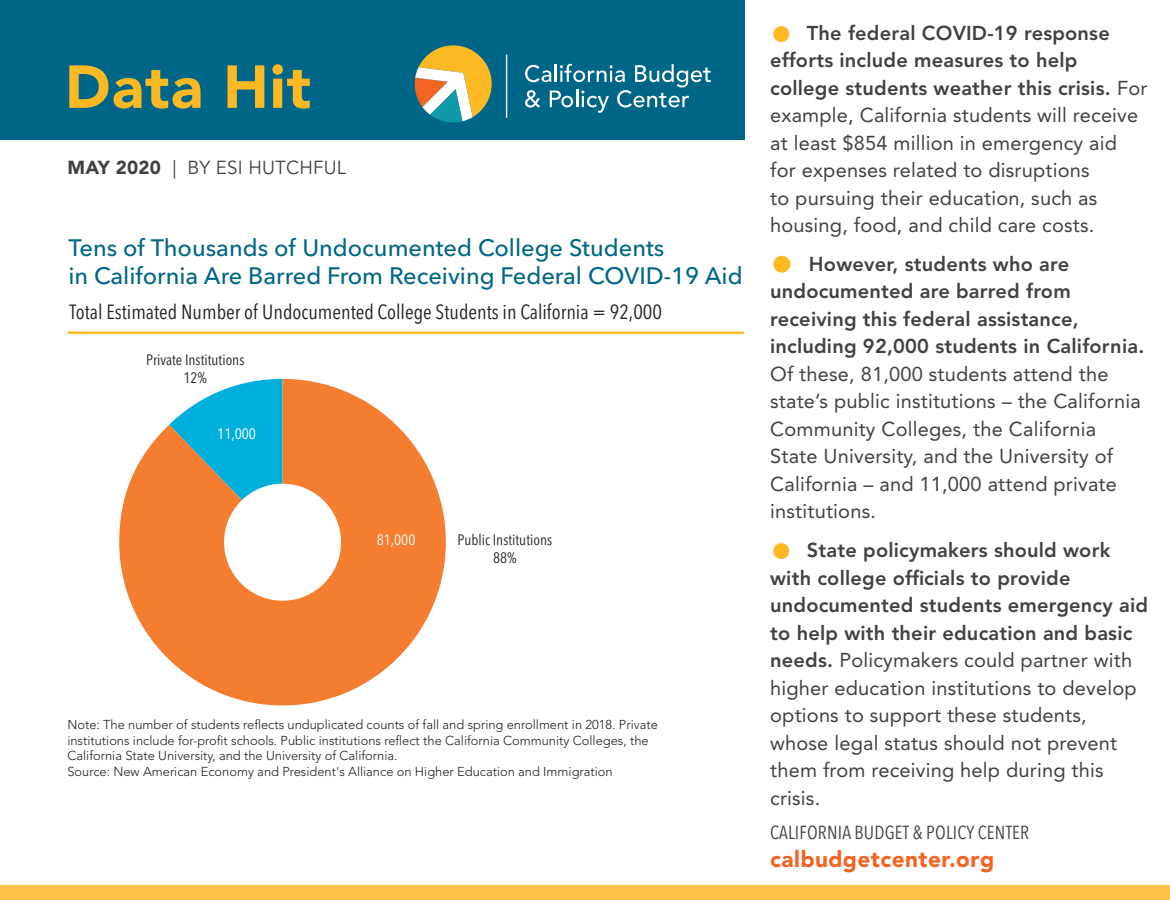
<style>
.page{position:relative;width:1170px;height:900px;background:#fff}
.page>*{position:absolute;margin:0;border:0;box-sizing:border-box;transform-origin:0 0}
.t1{font:900 60px "Avenir LT Std";letter-spacing:.02em;color:#fdb924}
.t2{font:500 23.5px/28.2px "Avenir Next LT Pro";color:#006687}
.t3{font:900 22.5px "Avenir LT Std";letter-spacing:.02em;color:#f26522}
.t4{font:condensed 20.5px "Avenir Next LT Pro";color:#231f20}
.t5{font:20px/27.5px "Avenir LT Std";letter-spacing:.01em;color:#414142}
.t6{font:800 20px/27.5px "Avenir LT Std";letter-spacing:.01em;color:#414142}
.t7{font:condensed 18.75px "Avenir Next LT Pro";letter-spacing:.01em;color:#414142}
.t8{font:18.75px "Avenir LT Std";letter-spacing:.01em;color:#414142}
.t9{font:condensed 15px/18px "Avenir Next LT Pro";color:#231f20;text-align:center}
.t10{font:condensed 15px "Avenir Next LT Pro";color:#fff}
.t11{font:300 12.75px/15.5px "Avenir LT Std";color:#231f20}
.s1{font-weight:900}
.s2{font-weight:900;font-size:45px;color:#fdb924}
.s3{font-weight:800}
.s4{font-weight:900;font-size:47.5px;color:#fdb924}
</style>
<div class="page">
<div style="left:0;top:0;width:744px;height:140px;background:#006687"></div>
<div style="left:0;top:885px;width:1170px;height:15px;background:#fec24c"></div>
<svg style="left:525px;top:64px;width:186px;height:49px"></svg>
<hr style="left:506px;top:55px;width:1px;height:63px;background:#fff">
<svg style="left:415px;top:45px;width:77px;height:77px"></svg>
<hr style="left:67px;top:331px;width:677px;height:3px;background:#fdb924">
<svg style="left:119px;top:379px;width:327px;height:326px;fill:#f47d30"></svg>
<div style="left:224px;top:484px;width:117px;height:117px;background:#fff;border-radius:50%"></div>
<h1 class="t1" style="left:65px;top:51px;width:248px">Data Hit</h1>
<p class="t8" style="left:68px;top:157px;width:280px"><span class="s1">MAY 2020</span> | BY ESI HUTCHFUL</p>
<p class="t2" style="left:68px;top:234px;width:676px">Tens of Thousands of Undocumented College Students<br>in California Are Barred From Receiving Federal COVID-19 Aid</p>
<p class="t4" style="left:70px;top:299px;width:594px">Total Estimated Number of Undocumented College Students in California = 92,000</p>
<p class="t9" style="left:146px;top:351px;width:100px">Private Institutions<br>12%</p>
<p class="t10" style="left:217px;top:424px;width:40px">11,000</p>
<p class="t10" style="left:377px;top:531px;width:40px">81,000</p>
<p class="t9" style="left:457px;top:531px;width:96px">Public Institutions<br>88%</p>
<p class="t11" style="left:67px;top:717px;width:592px">Note: The number of students reflects unduplicated counts of fall and spring enrollment in 2018. Private institutions include for-profit schools. Public institutions reflect the California Community Colleges, the California State University, and the University of California.<br>Source: New American Economy and President's Alliance on Higher Education and Immigration</p>
<p class="t5" style="left:770px;top:19px;width:379px"><span class="s2">•</span> <span class="s3">The federal COVID-19 response efforts include measures to help college students weather this crisis.</span> For example, California students will receive at least $854 million in emergency aid for expenses related to disruptions<br>to pursuing their education, such as housing, food, and child care costs.</p>
<p class="t6" style="left:770px;top:250px;width:376px"><span class="s4">•</span> However, students who are undocumented are barred from receiving this federal assistance, including 92,000 students in California.</p>
<p class="t5" style="left:770px;top:360px;width:372px">Of these, 81,000 students attend the state’s public institutions – the California Community Colleges, the California State University, and the University of California – and 11,000 attend private institutions.</p>
<p class="t5" style="left:770px;top:537px;width:379px"><span class="s2">•</span> <span class="s3">State policymakers should work with college officials to provide undocumented students emergency aid to help with their education and basic needs.</span> Policymakers could partner with higher education institutions to develop options to support these students, whose legal status should not prevent them from receiving help during this crisis.</p>
<p class="t7" style="left:770px;top:821px;width:260px">CALIFORNIA BUDGET &amp; POLICY CENTER</p>
<p class="t3" style="left:770px;top:845px;width:225px">calbudgetcenter.org</p>
</div>
